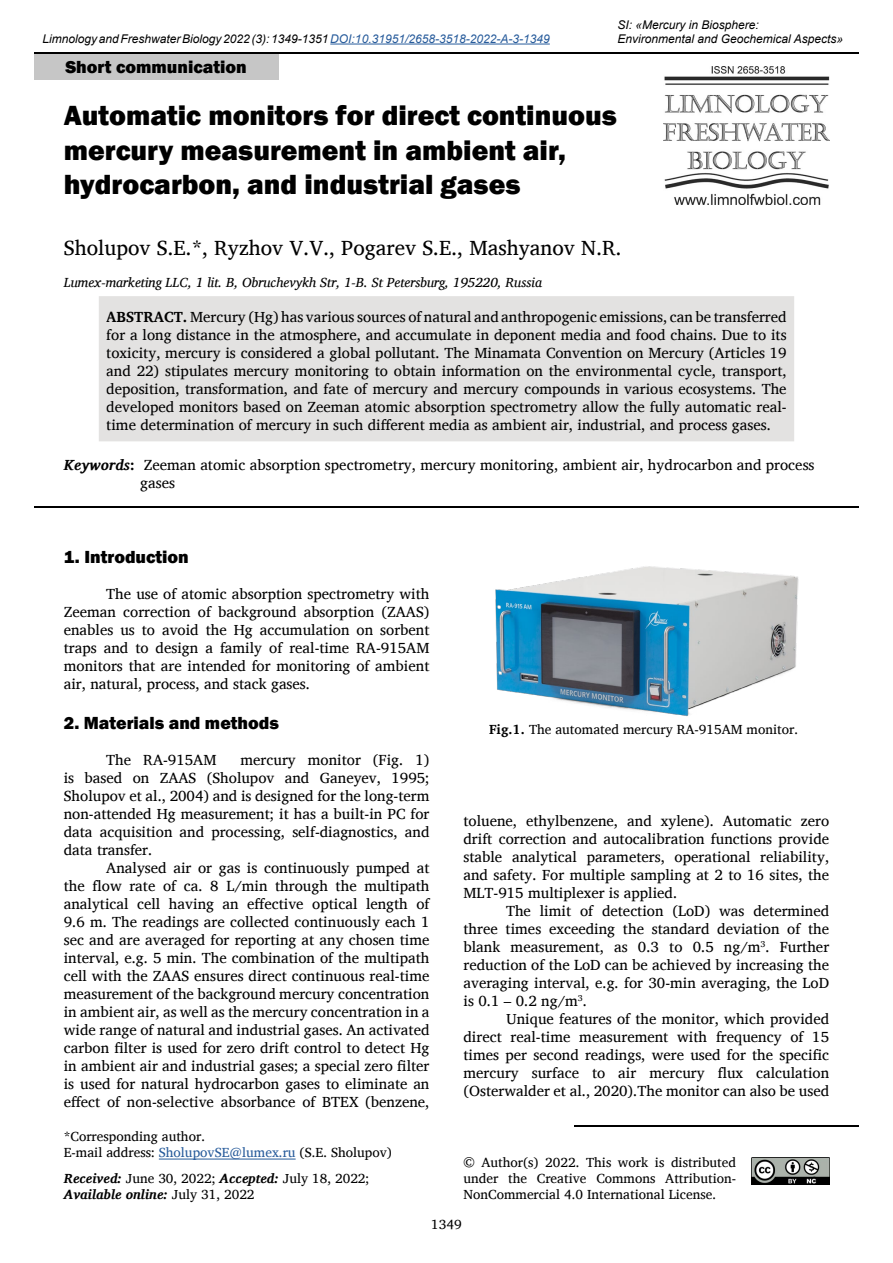
<style>
.page{position:relative;width:893px;height:1263px;background:#fff}
.page>*{position:absolute;margin:0;border:0;box-sizing:border-box;transform-origin:0 0}
.t1{font:800 28.5px/34.2px "Franklin Gothic";color:#000}
.t2{font:21px "Charis SIL";color:#000}
.t3{font:800 18px "Franklin Gothic";color:#000}
.t4{font:15px/18px "Charis SIL";color:#000;text-align:justify}
.t5{font:13.5px/16.2px "Charis SIL";color:#000}
.t6{font:italic 13.5px "Charis SIL";color:#000}
.t7{font:italic 12px/14.4px "Arial";color:#000}
.s1{color:#275b9b}
.s2{font-weight:700}
.s3{font-weight:700;font-style:italic}
</style>
<div class="page">
<hr style="left:34px;top:52px;width:825px;height:2px;background:#000">
<hr style="left:330px;top:44px;width:220px;height:1px;background:#275b9b">
<img style="left:663px;top:67px;width:166px;height:138px">
<div style="left:34px;top:54px;width:244px;height:26px;background:#c6c6c6"></div>
<img style="left:751px;top:1157px;width:78px;height:27px">
<hr style="left:574px;top:1125px;width:285px;height:1px;background:#000">
<div style="left:99px;top:296px;width:695px;height:146px;background:#e3e2e1"></div>
<hr style="left:34px;top:506px;width:825px;height:2px;background:#000">
<hr style="left:159px;top:1159px;width:137px;height:1px;background:#275b9b">
<img style="left:495px;top:566px;width:304px;height:151px">
<p class="t7" style="left:43px;top:32px;width:509px">Limnology and Freshwater Biology 2022 (3): 1349-1351 <span class="s1">DOI:10.31951/2658-3518-2022-A-3-1349</span></p>
<p class="t3" style="left:65px;top:55px;width:183px">Short communication</p>
<p class="t7" style="left:617px;top:17px;width:227px">SI: «Mercury in Biosphere:<br>Environmental and Geochemical Aspects»</p>
<h1 class="t1" style="left:64px;top:99px;width:555px">Automatic monitors for direct continuous mercury measurement in ambient air, hydrocarbon, and industrial gases</h1>
<h2 class="t2" style="left:64px;top:236px;width:559px">Sholupov S.E.*, Ryzhov V.V., Pogarev S.E., Mashyanov N.R.</h2>
<p class="t6" style="left:64px;top:275px;width:480px">Lumex-marketing LLC, 1 lit. B, Obruchevykh Str, 1-B. St Petersburg, 195220, Russia</p>
<p class="t4" style="left:106px;top:307px;width:682px"><span class="s2">ABSTRACT.</span> Mercury (Hg) has various sources of natural and anthropogenic emissions, can be transferred for a long distance in the atmosphere, and accumulate in deponent media and food chains. Due to its toxicity, mercury is considered a global pollutant. The Minamata Convention on Mercury (Articles 19 and 22) stipulates mercury monitoring to obtain information on the environmental cycle, transport, deposition, transformation, and fate of mercury and mercury compounds in various ecosystems. The developed monitors based on Zeeman atomic absorption spectrometry allow the fully automatic real&shy;time determination of mercury in such different media as ambient air, industrial, and process gases.</p>
<p class="t4" style="left:140px;top:456px;width:676px;text-indent:-77px"><span class="s3">Keywords</span><span class="s2">:</span> Zeeman atomic absorption spectrometry, mercury monitoring, ambient air, hydrocarbon and process gases</p>
<p class="t3" style="left:64px;top:545px;width:127px">1. Introduction</p>
<p class="t4" style="left:64px;top:585px;width:367px;text-indent:43px">The use of atomic absorption spectrometry with Zeeman correction of background absorption (ZAAS) enables us to avoid the Hg accumulation on sorbent traps and to design a family of real-time RA-915AM monitors that are intended for monitoring of ambient air, natural, process, and stack gases.</p>
<p class="t3" style="left:64px;top:711px;width:217px">2. Materials and methods</p>
<p class="t4" style="left:106px;top:750px;width:112px">The RA-915AM</p>
<p class="t4" style="left:64px;top:750px;width:367px;text-indent:177px">mercury monitor (Fig. 1) is based on ZAAS (Sholupov and Ganeyev, 1995; Sholupov et al., 2004) and is designed for the long-term non-attended Hg measurement; it has a built-in PC for data acquisition and processing, self-diagnostics, and data transfer.</p>
<p class="t4" style="left:64px;top:858px;width:367px;text-indent:43px">Analysed air or gas is continuously pumped at the flow rate of ca. 8 L/min through the multipath analytical cell having an effective optical length of 9.6 m. The readings are collected continuously each 1 sec and are averaged for reporting at any chosen time interval, e.g. 5 min. The combination of the multipath cell with the ZAAS ensures direct continuous real-time measurement of the background mercury concentration in ambient air, as well as the mercury concentration in a wide range of natural and industrial gases. An activated carbon filter is used for zero drift control to detect Hg in ambient air and industrial gases; a special zero filter is used for natural hydrocarbon gases to eliminate an effect of non-selective absorbance of BTEX (benzene,</p>
<p class="t5" style="left:64px;top:1128px;width:330px">*Corresponding author.<br>E-mail address: <span class="s1">SholupovSE@lumex.ru</span> (S.E. Sholupov)</p>
<p class="t5" style="left:64px;top:1170px;width:307px"><span class="s3">Received:</span> June 30, 2022; <span class="s3">Accepted:</span> July 18, 2022;<br><span class="s3">Available online:</span> July 31, 2022</p>
<p class="t5" style="left:489px;top:722px;width:311px"><span class="s2">Fig.1.</span> The automated mercury RA-915AM monitor.</p>
<p class="t4" style="left:463px;top:812px;width:367px">toluene, ethylbenzene, and xylene). Automatic zero drift correction and autocalibration functions provide stable analytical parameters, operational reliability, and safety. For multiple sampling at 2 to 16 sites, the MLT-915 multiplexer is applied.</p>
<p class="t4" style="left:463px;top:902px;width:367px;text-indent:43px">The limit of detection (LoD) was determined three times exceeding the standard deviation of the blank measurement, as 0.3 to 0.5 ng/m<sup>3</sup>. Further reduction of the LoD can be achieved by increasing the averaging interval, e.g. for 30-min averaging, the LoD is 0.1 – 0.2 ng/m<sup>3</sup>.</p>
<p class="t4" style="left:463px;top:1010px;width:367px;text-indent:43px">Unique features of the monitor, which provided direct real-time measurement with frequency of 15 times per second readings, were used for the specific mercury surface to air mercury flux calculation (Osterwalder et al., 2020).The monitor can also be used</p>
<p class="t5" style="left:463px;top:1154px;width:274px;text-align:justify">© Author(s) 2022. This work is distributed under the Creative Commons Attribution-NonCommercial 4.0 International License.</p>
<p class="t5" style="left:431px;top:1216px;width:32px">1349</p>
</div>
